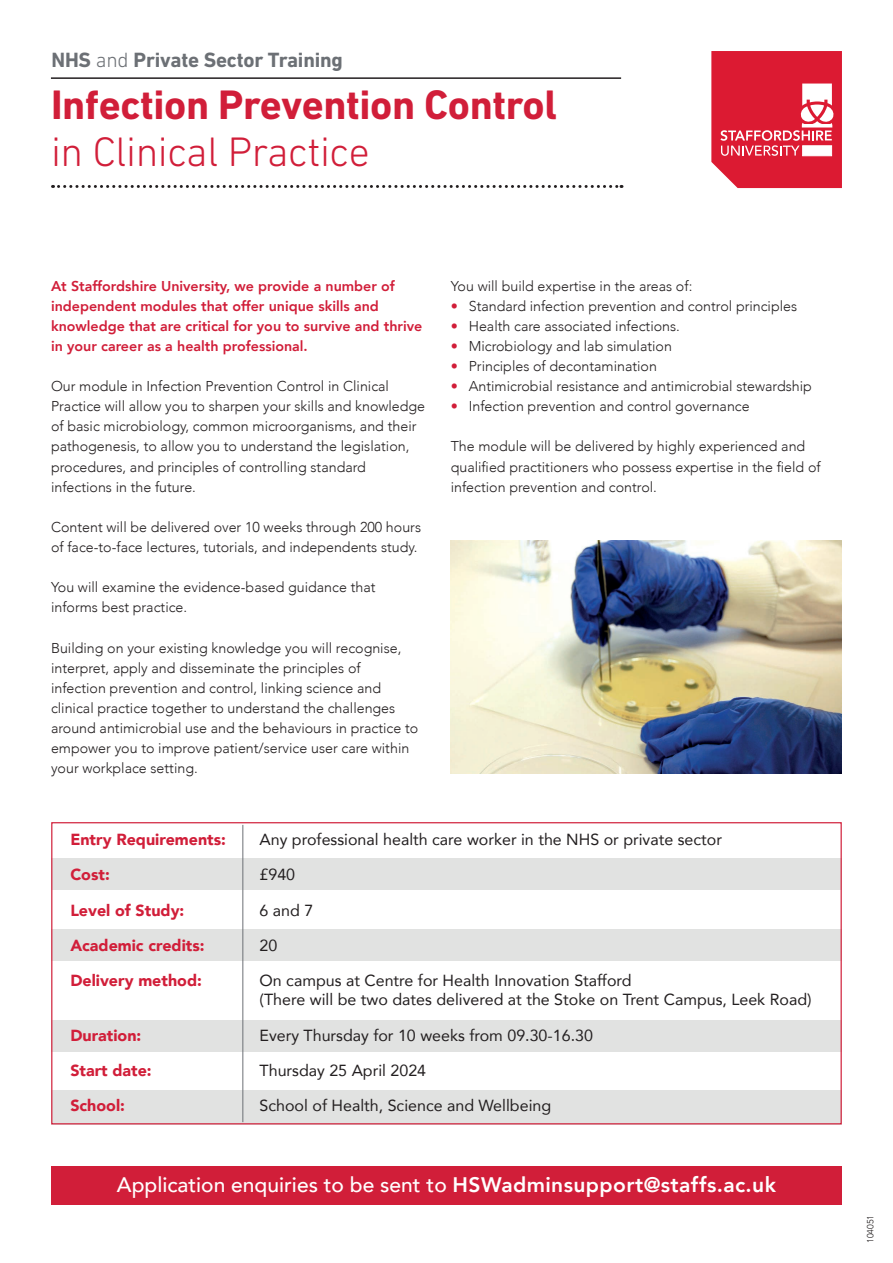
<style>
.page{position:relative;width:893px;height:1263px;background:#fff}
.page>*{position:absolute;margin:0;border:0;box-sizing:border-box;transform-origin:0 0}
.t1{font:700 41.85px/47.1px "DIN Next LT Pro";letter-spacing:-.01em;color:#d11e39}
.t2{font:500 21px "Avenir";color:#fff}
.t3{font:700 21px "DIN Next LT Pro";letter-spacing:-.01em;color:#6c7075}
.t4{font:16.05px "Avenir";color:#231f20}
.t5{font:900 16.05px "Avenir";color:#d11e39}
.t6{font:300 14.25px/20.1px "Avenir";color:#231f20}
.t7{font:800 14.25px/20.1px "Avenir";color:#d11e39}
.t8{font:300 9px "Avenir";color:#231f20}
.s1{font-weight:300}
.s2{color:#d11e39}
.s3{font-weight:800}
</style>
<div class="page">
<div style="left:51px;top:1166px;width:791px;height:38px;background:#d11e39"></div>
<div style="left:51px;top:858px;width:791px;height:32px;background:#e1e2e1"></div>
<div style="left:51px;top:929px;width:791px;height:32px;background:#e1e2e1"></div>
<div style="left:51px;top:1020px;width:791px;height:32px;background:#e1e2e1"></div>
<div style="left:51px;top:1090px;width:791px;height:34px;background:#e1e2e1"></div>
<hr style="left:51px;top:77px;width:570px;height:2px;background:#231f20">
<svg style="left:53px;top:185px;width:569px;height:3px"></svg>
<svg style="left:711px;top:51px;width:131px;height:137px;background:#e03a4f"></svg>
<img style="left:451px;top:540px;width:391px;height:234px">
<hr style="left:242px;top:825px;width:1px;height:297px;background:#6c7075">
<p class="t3" style="left:51px;top:47px;width:293px">NHS <span class="s1">and</span> Private Sector Training</p>
<p class="t1" style="left:51px;top:81px;width:508px">Infection Prevention Control <span class="s1">in Clinical Practice</span></p>
<p class="t7" style="left:51px;top:276px;width:373px">At Staffordshire University, we provide a number of independent modules that offer unique skills and knowledge that are critical for you to survive and thrive in your career as a health professional.</p>
<p class="t6" style="left:51px;top:376px;width:376px">Our module in Infection Prevention Control in Clinical Practice will allow you to sharpen your skills and knowledge of basic microbiology, common microorganisms, and their pathogenesis, to allow you to understand the legislation, procedures, and principles of controlling standard infections in the future.</p>
<p class="t6" style="left:51px;top:517px;width:372px">Content will be delivered over 10 weeks through 200 hours of face-to-face lectures, tutorials, and independents study.</p>
<p class="t6" style="left:51px;top:577px;width:326px">You will examine the evidence-based guidance that informs best practice.</p>
<p class="t6" style="left:51px;top:637px;width:369px">Building on your existing knowledge you will recognise, interpret, apply and disseminate the principles of infection prevention and control, linking science and clinical practice together to understand the challenges around antimicrobial use and the behaviours in practice to empower you to improve patient/service user care within your workplace setting.</p>
<p class="t6" style="left:451px;top:276px;width:243px">You will build expertise in the areas of:</p>
<p class="t6" style="left:451px;top:296px;width:348px"><span class="s2">•</span> Standard infection prevention and control principles</p>
<p class="t6" style="left:451px;top:316px;width:231px"><span class="s2">•</span> Health care associated infections.</p>
<p class="t6" style="left:451px;top:336px;width:223px"><span class="s2">•</span> Microbiology and lab simulation</p>
<p class="t6" style="left:451px;top:356px;width:208px"><span class="s2">•</span> Principles of decontamination</p>
<p class="t6" style="left:451px;top:376px;width:363px"><span class="s2">•</span> Antimicrobial resistance and antimicrobial stewardship</p>
<p class="t6" style="left:451px;top:396px;width:300px"><span class="s2">•</span> Infection prevention and control governance</p>
<p class="t6" style="left:451px;top:436px;width:371px">The module will be delivered by highly experienced and qualified practitioners who possess expertise in the field of infection prevention and control.</p>
<p class="t5" style="left:70px;top:826px;width:157px">Entry Requirements:</p>
<p class="t4" style="left:260px;top:826px;width:464px">Any professional health care worker in the NHS or private sector</p>
<p class="t5" style="left:70px;top:861px;width:41px">Cost:</p>
<p class="t4" style="left:260px;top:862px;width:37px">£940</p>
<p class="t5" style="left:70px;top:896px;width:116px">Level of Study:</p>
<p class="t4" style="left:260px;top:897px;width:55px">6 and 7</p>
<p class="t5" style="left:70px;top:931px;width:136px">Academic credits:</p>
<p class="t4" style="left:260px;top:932px;width:19px">20</p>
<p class="t5" style="left:70px;top:967px;width:133px">Delivery method:</p>
<p class="t4" style="left:260px;top:968px;width:374px">On campus at Centre for Health Innovation Stafford</p>
<p class="t4" style="left:260px;top:987px;width:554px">(There will be two dates delivered at the Stoke on Trent Campus, Leek Road)</p>
<p class="t5" style="left:70px;top:1021px;width:72px">Duration:</p>
<p class="t4" style="left:260px;top:1022px;width:335px">Every Thursday for 10 weeks from 09.30-16.30</p>
<p class="t5" style="left:70px;top:1056px;width:83px">Start date:</p>
<p class="t4" style="left:260px;top:1057px;width:168px">Thursday 25 April 2024</p>
<p class="t5" style="left:70px;top:1092px;width:56px">School:</p>
<p class="t4" style="left:260px;top:1093px;width:293px">School of Health, Science and Wellbeing</p>
<p class="t2" style="left:117px;top:1166px;width:661px">Application enquiries to be sent to <span class="s3">HSWadminsupport@staffs.ac.uk</span></p>
<p class="t8" style="left:865px;top:1243px;width:30px;rotate:-90deg">104051</p>
</div>
